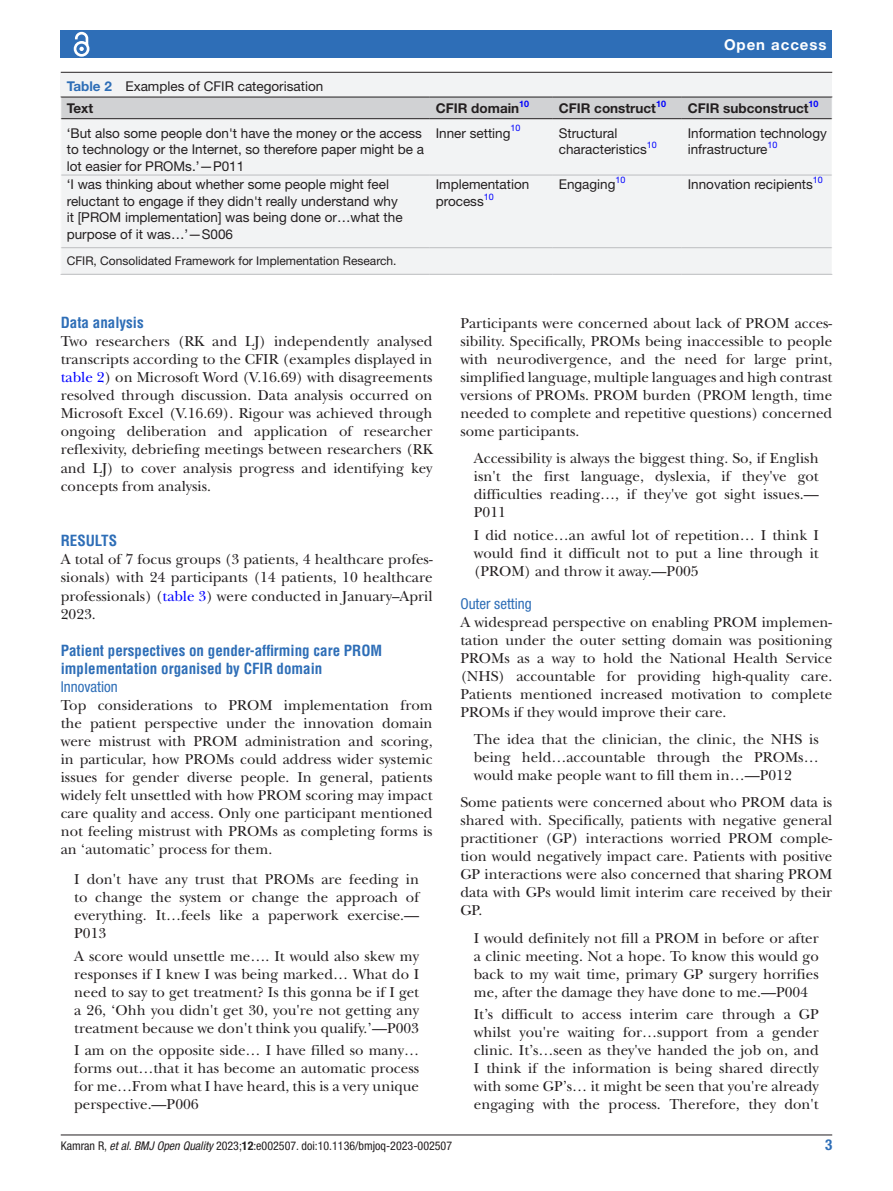
<style>
.page{position:relative;width:893px;height:1191px;background:#fff}
.page>*{position:absolute;margin:0;border:0;box-sizing:border-box;transform-origin:0 0}
.t1{font:15px/18px "New Baskerville";color:#231f20;text-align:justify}
.t2{font:700 condensed 15px/18px "Helvetica LT Std";color:#2e6eb7}
.t3{font:condensed 15px "Helvetica Neue LT Std";color:#2e6eb7}
.t4{font:700 15px "Helvetica Neue LT Std";letter-spacing:.065em;color:#fff}
.t5{font:700 condensed 15px "Helvetica Neue LT Std";color:#2e6eb7}
.t6{font:13.5px/16.5px "Helvetica Neue LT Std";color:#231f20}
.t7{font:700 13.5px "Helvetica Neue LT Std";color:#231f20}
.t8{font:condensed 12px "Helvetica Neue LT Std";color:#231f20}
.t9{font:12px "Helvetica Neue LT Std";color:#231f20}
.s1{font-weight:700;color:#2e6eb7}
.s2{font-weight:700}
.s3{color:#00f}
.s4{font-style:italic}
</style>
<div class="page">
<hr style="left:61px;top:1134px;width:771px;height:1px;background:#231f20">
<div style="left:61px;top:31px;width:771px;height:27px;background:#2e6eb7"></div>
<svg style="left:73px;top:31px;width:17px;height:26px"></svg>
<div style="left:61px;top:73px;width:771px;height:201px;background:#f2f3f4"></div>
<hr style="left:61px;top:72px;width:771px;height:1px;background:#231f20">
<hr style="left:61px;top:175px;width:369px;height:1px;background:#bcbdc0">
<hr style="left:430px;top:175px;width:123px;height:1px;background:#bcbdc0">
<hr style="left:430px;top:247px;width:123px;height:1px;background:#bcbdc0">
<hr style="left:553px;top:175px;width:129px;height:1px;background:#bcbdc0">
<hr style="left:553px;top:247px;width:129px;height:1px;background:#bcbdc0">
<hr style="left:682px;top:175px;width:150px;height:1px;background:#bcbdc0">
<hr style="left:61px;top:247px;width:369px;height:1px;background:#bcbdc0">
<hr style="left:682px;top:247px;width:150px;height:1px;background:#bcbdc0">
<hr style="left:61px;top:274px;width:369px;height:1px;background:#bcbdc0">
<hr style="left:430px;top:274px;width:123px;height:1px;background:#bcbdc0">
<hr style="left:553px;top:274px;width:129px;height:1px;background:#bcbdc0">
<hr style="left:682px;top:274px;width:150px;height:1px;background:#bcbdc0">
<svg style="left:60px;top:97px;width:773px;height:22px;background:#c6c7c9"></svg>
<p class="t6" style="left:67px;top:75px;width:258px;line-height:22px"><span class="s1">Table 2</span> Examples of CFIR categorisation<br><span class="s2">Text</span></p>
<p class="t4" style="left:724px;top:35px;width:104px">Open access</p>
<p class="t7" style="left:436px;top:99px;width:95px">CFIR domain<sup>10</sup></p>
<p class="t7" style="left:559px;top:99px;width:109px">CFIR construct<sup>10</sup></p>
<p class="t7" style="left:688px;top:99px;width:132px">CFIR subconstruct<sup>10</sup></p>
<p class="t6" style="left:67px;top:124px;width:359px">‘But also some people don't have the money or the access to technology or the Internet, so therefore paper might be a lot easier for PROMs.’—P011</p>
<p class="t6" style="left:436px;top:124px;width:86px">Inner setting<sup>10</sup></p>
<p class="t6" style="left:559px;top:124px;width:99px">Structural characteristics<sup>10</sup></p>
<p class="t6" style="left:688px;top:124px;width:141px">Information technology infrastructure<sup>10</sup></p>
<p class="t6" style="left:67px;top:176px;width:337px">‘I was thinking about whether some people might feel reluctant to engage if they didn't really understand why it [PROM implementation] was being done or…what the purpose of it was…’—S006</p>
<p class="t6" style="left:436px;top:176px;width:95px">Implementation process<sup>10</sup></p>
<p class="t6" style="left:559px;top:176px;width:68px">Engaging<sup>10</sup></p>
<p class="t6" style="left:688px;top:176px;width:136px">Innovation recipients<sup>10</sup></p>
<p class="t9" style="left:67px;top:254px;width:331px">CFIR, Consolidated Framework for Implementation Research.</p>
<p class="t2" style="left:61px;top:314px;width:84px">Data analysis</p>
<p class="t1" style="left:61px;top:333px;width:373px">Two researchers (RK and LJ) independently analysed transcripts according to the CFIR (examples displayed in <span class="s3">table 2</span>) on Microsoft Word (V.16.69) with disagreements resolved through discussion. Data analysis occurred on Microsoft Excel (V.16.69). Rigour was achieved through ongoing deliberation and application of researcher reflexivity, debriefing meetings between researchers (RK and LJ) to cover analysis progress and identifying key concepts from analysis.</p>
<p class="t2" style="left:61px;top:532px;width:58px">RESULTS</p>
<p class="t1" style="left:61px;top:551px;width:373px">A total of 7 focus groups (3 patients, 4 healthcare profes&shy;sionals) with 24 participants (14 patients, 10 healthcare professionals) (<span class="s3">table 3</span>) were conducted in January–April 2023.</p>
<p class="t2" style="left:61px;top:641px;width:323px">Patient perspectives on gender-affirming care PROM implementation organised by CFIR domain</p>
<p class="t3" style="left:61px;top:677px;width:59px">Innovation</p>
<p class="t1" style="left:61px;top:695px;width:373px">Top considerations to PROM implementation from the patient perspective under the innovation domain were mistrust with PROM administration and scoring, in particular, how PROMs could address wider systemic issues for gender diverse people. In general, patients widely felt unsettled with how PROM scoring may impact care quality and access. Only one participant mentioned not feeling mistrust with PROMs as completing forms is an ‘automatic’ process for them.</p>
<p class="t1" style="left:74px;top:870px;width:346px">I don't have any trust that PROMs are feeding in to change the system or change the approach of everything. It…feels like a paperwork exercise.— P013</p>
<p class="t1" style="left:74px;top:947px;width:346px">A score would unsettle me…. It would also skew my responses if I knew I was being marked… What do I need to say to get treatment? Is this gonna be if I get a 26, ‘Ohh you didn't get 30, you're not getting any treatment because we don't think you qualify.’—P003</p>
<p class="t1" style="left:74px;top:1041px;width:346px">I am on the opposite side… I have filled so many… forms out…that it has become an automatic process for me…From what I have heard, this is a very unique perspective.—P006</p>
<p class="t1" style="left:460px;top:314px;width:373px">Participants were concerned about lack of PROM acces&shy;sibility. Specifically, PROMs being inaccessible to people with neurodivergence, and the need for large print, simplified language, multiple languages and high contrast versions of PROMs. PROM burden (PROM length, time needed to complete and repetitive questions) concerned some participants.</p>
<p class="t1" style="left:474px;top:449px;width:346px">Accessibility is always the biggest thing. So, if English isn't the first language, dyslexia, if they've got difficulties reading…, if they've got sight issues.— P011</p>
<p class="t1" style="left:474px;top:526px;width:346px">I did notice…an awful lot of repetition… I think I would find it difficult not to put a line through it (PROM) and throw it away.—P005</p>
<p class="t3" style="left:460px;top:594px;width:73px">Outer setting</p>
<p class="t1" style="left:460px;top:613px;width:373px">A widespread perspective on enabling PROM implemen&shy;tation under the outer setting domain was positioning PROMs as a way to hold the National Health Service (NHS) accountable for providing high-quality care.<br>Patients mentioned increased motivation to complete PROMs if they would improve their care.</p>
<p class="t1" style="left:474px;top:730px;width:346px">The idea that the clinician, the clinic, the NHS is being held…accountable through the PROMs… would make people want to fill them in…—P012</p>
<p class="t1" style="left:460px;top:793px;width:373px">Some patients were concerned about who PROM data is shared with. Specifically, patients with negative general practitioner (GP) interactions worried PROM comple&shy;tion would negatively impact care. Patients with positive GP interactions were also concerned that sharing PROM data with GPs would limit interim care received by their GP.</p>
<p class="t1" style="left:474px;top:929px;width:346px">I would definitely not fill a PROM in before or after a clinic meeting. Not a hope. To know this would go back to my wait time, primary GP surgery horrifies me, after the damage they have done to me.—P004</p>
<p class="t1" style="left:474px;top:1005px;width:346px">It’s difficult to access interim care through a GP whilst you're waiting for…support from a gender clinic. It’s…seen as they've handed the job on, and I think if the information is being shared directly with some GP’s… it might be seen that you're already engaging with the process. Therefore, they don't</p>
<p class="t8" style="left:61px;top:1138px;width:393px">Kamran R, <span class="s4">et al</span>. <span class="s4">BMJ Open Quality</span> 2023;<span class="s2">12</span>:e002507. doi:10.1136/bmjoq-2023-002507</p>
<p class="t5" style="left:825px;top:1135px;width:9px">3</p>
</div>
